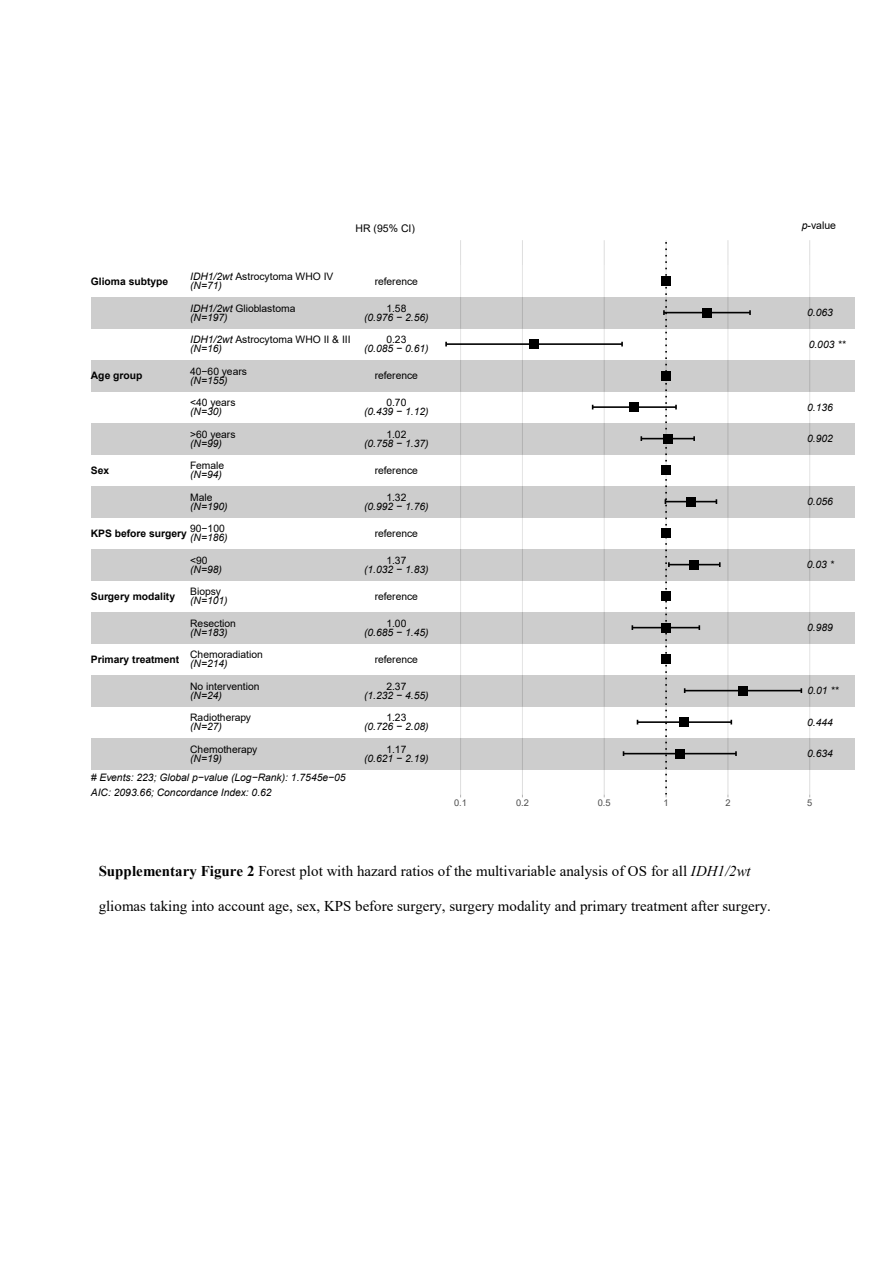
<style>
.page{position:relative;width:893px;height:1263px;background:#fff}
.page>*{position:absolute;margin:0;border:0;box-sizing:border-box;transform-origin:0 0}
.t1{font:15px "Times New Roman";color:#000}
.t2{font:10.5px "Arial";color:#000}
.t3{font:italic 10.35px/14.7px "Arial";color:#000}
.t4{font:10.35px "Arial";color:#000}
.t5{font:700 10.35px "Arial";color:#000}
.t6{font:9.3px "Arial";color:#4d4d4d}
.s1{font-style:italic}
.s2{font-weight:700}
</style>
<div class="page">
<hr style="left:460px;top:240px;width:1px;height:554px;background:#dedede">
<hr style="left:522px;top:240px;width:1px;height:554px;background:#dedede">
<hr style="left:604px;top:240px;width:1px;height:554px;background:#dedede">
<hr style="left:727px;top:240px;width:1px;height:554px;background:#dedede">
<hr style="left:809px;top:240px;width:1px;height:554px;background:#dedede">
<div style="left:91px;top:738px;width:764px;height:31px;background:#cdcdcd"></div>
<div style="left:91px;top:706px;width:764px;height:32px;background:#fff"></div>
<div style="left:91px;top:675px;width:764px;height:31px;background:#cdcdcd"></div>
<div style="left:91px;top:643px;width:764px;height:32px;background:#fff"></div>
<div style="left:91px;top:612px;width:764px;height:31px;background:#cdcdcd"></div>
<div style="left:91px;top:580px;width:764px;height:32px;background:#fff"></div>
<div style="left:91px;top:549px;width:764px;height:31px;background:#cdcdcd"></div>
<div style="left:91px;top:517px;width:764px;height:32px;background:#fff"></div>
<div style="left:91px;top:486px;width:764px;height:31px;background:#cdcdcd"></div>
<div style="left:91px;top:454px;width:764px;height:32px;background:#fff"></div>
<div style="left:91px;top:423px;width:764px;height:31px;background:#cdcdcd"></div>
<div style="left:91px;top:391px;width:764px;height:32px;background:#fff"></div>
<div style="left:91px;top:360px;width:764px;height:31px;background:#cdcdcd"></div>
<div style="left:91px;top:328px;width:764px;height:32px;background:#fff"></div>
<div style="left:91px;top:297px;width:764px;height:31px;background:#cdcdcd"></div>
<div style="left:91px;top:265px;width:764px;height:32px;background:#fff"></div>
<div style="left:675px;top:749px;width:9px;height:9px;background:#000"></div>
<div style="left:680px;top:717px;width:9px;height:10px;background:#000"></div>
<div style="left:738px;top:686px;width:10px;height:9px;background:#000"></div>
<div style="left:661px;top:654px;width:10px;height:10px;background:#000"></div>
<div style="left:661px;top:623px;width:10px;height:9px;background:#000"></div>
<div style="left:661px;top:591px;width:10px;height:10px;background:#000"></div>
<div style="left:690px;top:560px;width:9px;height:9px;background:#000"></div>
<div style="left:661px;top:528px;width:10px;height:10px;background:#000"></div>
<div style="left:686px;top:497px;width:10px;height:9px;background:#000"></div>
<div style="left:661px;top:465px;width:10px;height:10px;background:#000"></div>
<div style="left:630px;top:402px;width:9px;height:10px;background:#000"></div>
<div style="left:661px;top:371px;width:10px;height:9px;background:#000"></div>
<div style="left:529px;top:339px;width:10px;height:10px;background:#000"></div>
<div style="left:702px;top:308px;width:10px;height:9px;background:#000"></div>
<div style="left:661px;top:276px;width:10px;height:10px;background:#000"></div>
<hr style="left:623px;top:753px;width:113px;height:1px;background:#000">
<hr style="left:637px;top:721px;width:94px;height:2px;background:#000">
<hr style="left:685px;top:690px;width:116px;height:1px;background:#000">
<hr style="left:632px;top:627px;width:67px;height:1px;background:#000">
<hr style="left:669px;top:564px;width:51px;height:1px;background:#000">
<hr style="left:665px;top:501px;width:51px;height:1px;background:#000">
<hr style="left:641px;top:438px;width:53px;height:1px;background:#000">
<hr style="left:593px;top:406px;width:83px;height:2px;background:#000">
<hr style="left:446px;top:343px;width:176px;height:2px;background:#000">
<hr style="left:664px;top:312px;width:86px;height:1px;background:#000">
<svg style="left:663px;top:240px;width:14px;height:557px"></svg>
<p class="t2" style="left:355px;top:221px;width:61px">HR (95% CI)</p>
<p class="t2" style="left:802px;top:218px;width:36px"><span class="s1">p</span>-value</p>
<p class="t5" style="left:91px;top:274px;width:79px">Glioma subtype</p>
<p class="t4" style="left:190px;top:270px;width:145px"><span class="s1">IDH1/2wt</span> Astrocytoma WHO IV</p>
<p class="t3" style="left:190px;top:278px;width:33px">(N=71)</p>
<p class="t4" style="left:375px;top:274px;width:45px">reference</p>
<p class="t4" style="left:190px;top:301px;width:107px"><span class="s1">IDH1/2wt</span> Glioblastoma</p>
<p class="t3" style="left:190px;top:310px;width:39px">(N=197)</p>
<p class="t4" style="left:386px;top:301px;width:22px">1.58</p>
<p class="t3" style="left:364px;top:310px;width:66px">(0.976 − 2.56)</p>
<p class="t3" style="left:807px;top:305px;width:27px">0.063</p>
<p class="t4" style="left:190px;top:333px;width:162px"><span class="s1">IDH1/2wt</span> Astrocytoma WHO II &amp; III</p>
<p class="t3" style="left:190px;top:341px;width:33px">(N=16)</p>
<p class="t4" style="left:386px;top:333px;width:22px">0.23</p>
<p class="t3" style="left:364px;top:341px;width:66px">(0.085 − 0.61)</p>
<p class="t3" style="left:809px;top:337px;width:38px">0.003 **</p>
<p class="t5" style="left:91px;top:368px;width:53px">Age group</p>
<p class="t4" style="left:190px;top:364px;width:58px">40−60 years</p>
<p class="t3" style="left:190px;top:373px;width:39px">(N=155)</p>
<p class="t4" style="left:375px;top:369px;width:45px">reference</p>
<p class="t4" style="left:190px;top:396px;width:47px">&lt;40 years</p>
<p class="t3" style="left:190px;top:404px;width:33px">(N=30)</p>
<p class="t4" style="left:386px;top:396px;width:22px">0.70</p>
<p class="t3" style="left:364px;top:404px;width:66px">(0.439 − 1.12)</p>
<p class="t3" style="left:807px;top:400px;width:27px">0.136</p>
<p class="t4" style="left:190px;top:427px;width:47px">&gt;60 years</p>
<p class="t3" style="left:190px;top:436px;width:33px">(N=99)</p>
<p class="t4" style="left:386px;top:427px;width:22px">1.02</p>
<p class="t3" style="left:364px;top:436px;width:66px">(0.758 − 1.37)</p>
<p class="t3" style="left:807px;top:431px;width:27px">0.902</p>
<p class="t5" style="left:91px;top:463px;width:20px">Sex</p>
<p class="t4" style="left:190px;top:459px;width:36px">Female</p>
<p class="t3" style="left:190px;top:467px;width:33px">(N=94)</p>
<p class="t4" style="left:375px;top:463px;width:45px">reference</p>
<p class="t4" style="left:190px;top:490px;width:24px">Male</p>
<p class="t3" style="left:190px;top:499px;width:39px">(N=190)</p>
<p class="t4" style="left:386px;top:490px;width:22px">1.32</p>
<p class="t3" style="left:364px;top:499px;width:66px">(0.992 − 1.76)</p>
<p class="t3" style="left:807px;top:494px;width:27px">0.056</p>
<p class="t4" style="left:190px;top:522px;width:36px">90−100</p>
<p class="t5" style="left:91px;top:526px;width:98px">KPS before surgery</p>
<p class="t3" style="left:190px;top:530px;width:39px">(N=186)</p>
<p class="t4" style="left:375px;top:526px;width:45px">reference</p>
<p class="t4" style="left:190px;top:553px;width:19px">&lt;90</p>
<p class="t3" style="left:190px;top:562px;width:33px">(N=98)</p>
<p class="t4" style="left:386px;top:553px;width:22px">1.37</p>
<p class="t3" style="left:364px;top:562px;width:66px">(1.032 − 1.83)</p>
<p class="t3" style="left:807px;top:557px;width:28px">0.03 *</p>
<p class="t5" style="left:91px;top:589px;width:86px">Surgery modality</p>
<p class="t4" style="left:190px;top:585px;width:32px">Biopsy</p>
<p class="t3" style="left:190px;top:593px;width:39px">(N=101)</p>
<p class="t4" style="left:375px;top:589px;width:45px">reference</p>
<p class="t4" style="left:190px;top:616px;width:47px">Resection</p>
<p class="t3" style="left:190px;top:625px;width:39px">(N=183)</p>
<p class="t4" style="left:386px;top:616px;width:22px">1.00</p>
<p class="t3" style="left:364px;top:625px;width:66px">(0.685 − 1.45)</p>
<p class="t3" style="left:807px;top:620px;width:27px">0.989</p>
<p class="t5" style="left:91px;top:652px;width:90px">Primary treatment</p>
<p class="t4" style="left:190px;top:648px;width:74px">Chemoradiation</p>
<p class="t3" style="left:190px;top:656px;width:39px">(N=214)</p>
<p class="t4" style="left:375px;top:652px;width:45px">reference</p>
<p class="t4" style="left:190px;top:679px;width:71px">No intervention</p>
<p class="t3" style="left:190px;top:688px;width:33px">(N=24)</p>
<p class="t4" style="left:386px;top:679px;width:22px">2.37</p>
<p class="t3" style="left:364px;top:688px;width:66px">(1.232 − 4.55)</p>
<p class="t3" style="left:807px;top:683px;width:32px">0.01 **</p>
<p class="t4" style="left:190px;top:711px;width:62px">Radiotherapy</p>
<p class="t3" style="left:190px;top:719px;width:33px">(N=27)</p>
<p class="t4" style="left:386px;top:711px;width:22px">1.23</p>
<p class="t3" style="left:364px;top:719px;width:66px">(0.726 − 2.08)</p>
<p class="t3" style="left:807px;top:715px;width:27px">0.444</p>
<p class="t4" style="left:190px;top:742px;width:69px">Chemotherapy</p>
<p class="t3" style="left:190px;top:751px;width:33px">(N=19)</p>
<p class="t4" style="left:386px;top:742px;width:22px">1.17</p>
<p class="t3" style="left:364px;top:751px;width:66px">(0.621 − 2.19)</p>
<p class="t3" style="left:807px;top:746px;width:27px">0.634</p>
<p class="t3" style="left:91px;top:770px;width:256px"># Events: 223; Global p−value (Log−Rank): 1.7545e−05<br>AIC: 2093.66; Concordance Index: 0.62</p>
<p class="t6" style="left:454px;top:797px;width:14px">0.1</p>
<p class="t6" style="left:516px;top:797px;width:14px">0.2</p>
<p class="t6" style="left:598px;top:797px;width:14px">0.5</p>
<p class="t6" style="left:663px;top:797px;width:7px">1</p>
<p class="t6" style="left:725px;top:797px;width:7px">2</p>
<p class="t6" style="left:807px;top:797px;width:7px">5</p>
<h1 class="t1" style="left:99px;top:861px;width:653px"><span class="s2">Supplementary Figure 2</span> Forest plot with hazard ratios of the multivariable analysis of OS for all <span class="s1">IDH1/2wt</span></h1>
<h1 class="t1" style="left:99px;top:895px;width:674px">gliomas taking into account age, sex, KPS before surgery, surgery modality and primary treatment after surgery.</h1>
</div>
